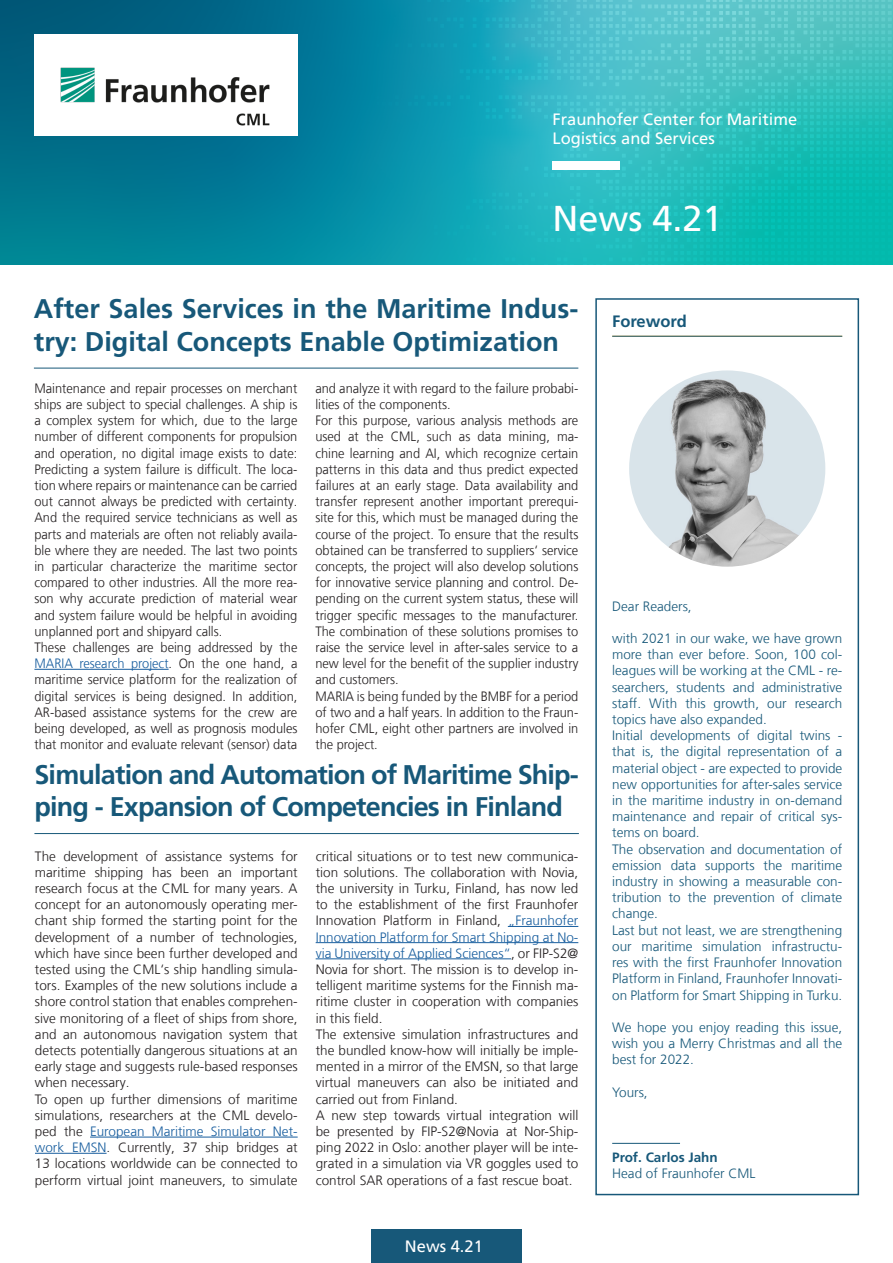
<style>
.page{position:relative;width:893px;height:1263px;background:#fff}
.page>*{position:absolute;margin:0;border:0;box-sizing:border-box;transform-origin:0 0}
.t1{font:36px "Frutiger LT Com";color:#fff}
.t2{font:700 27px/32.4px "Frutiger LT Com";letter-spacing:-.03em;color:#175879}
.t3{font:700 27px/32.4px "Frutiger LT Com";color:#175879}
.t4{font:16.5px "Frutiger LT Com";color:#fff}
.t5{font:700 16.5px "Frutiger LT Com";color:#175879}
.t6{font:300 13.5px/16.2px "Frutiger LT Com";color:#231f20;text-align:justify;scale:.95 1}
.t7{font:300 13.5px/16.2px "Frutiger LT Com";color:#231f20;text-align:justify}
.t8{font:300 13.5px/16.2px "Frutiger LT Com";color:#175879;text-align:justify}
.t9{font:700 13.5px "Frutiger LT Com";color:#175879}
.s1{color:#175d9e}
</style>
<div class="page">
<div style="left:371px;top:1229px;width:151px;height:34px;background:#175879"></div>
<hr style="left:34px;top:368px;width:544px;height:1px;background:#175879">
<hr style="left:34px;top:669px;width:135px;height:1px;background:#175d9e">
<hr style="left:90px;top:1137px;width:208px;height:1px;background:#175d9e">
<hr style="left:35px;top:1153px;width:72px;height:1px;background:#175d9e">
<hr style="left:508px;top:926px;width:70px;height:1px;background:#175d9e">
<hr style="left:316px;top:942px;width:262px;height:1px;background:#175d9e">
<hr style="left:316px;top:958px;width:195px;height:1px;background:#175d9e">
<hr style="left:34px;top:833px;width:545px;height:1px;background:#175879">
<div style="left:595px;top:298px;width:264px;height:897px;border:2px solid #175879"></div>
<hr style="left:612px;top:336px;width:230px;height:1px;background:#175879">
<img style="left:629px;top:370px;width:196px;height:197px;border-radius:98px">
<hr style="left:612px;top:1143px;width:68px;height:1px;background:#175879">
<svg style="left:0;top:0;width:893px;height:264px;background:#1aa1ae"></svg>
<div style="left:34px;top:34px;width:264px;height:101px;background:#fff"></div>
<img style="left:60px;top:67px;width:210px;height:59px">
<div style="left:552px;top:161px;width:68px;height:9px;background:#fff"></div>
<p class="t4" style="left:552px;top:109px;width:246px">Fraunhofer Center for Maritime</p>
<p class="t4" style="left:552px;top:129px;width:164px">Logistics and Services</p>
<p class="t1" style="left:552px;top:197px;width:172px">News 4.21</p>
<p class="t3" style="left:34px;top:293px;width:546px">After Sales Services in the Maritime Indus&shy;try: Digital Concepts Enable Optimization</p>
<p class="t6" style="left:34px;top:380px;width:278px">Maintenance and repair processes on merchant ships are subject to special challenges. A ship is a complex system for which, due to the large number of different components for propulsion and operation, no digital image exists to date:<br>Predicting a system failure is difficult. The loca&shy;tion where repairs or maintenance can be carried out cannot always be predicted with certainty.<br>And the required service technicians as well as parts and materials are often not reliably availa&shy;ble where they are needed. The last two points in particular characterize the maritime sector compared to other industries. All the more rea&shy;son why accurate prediction of material wear and system failure would be helpful in avoiding unplanned port and shipyard calls.</p>
<p class="t6" style="left:34px;top:639px;width:278px">These challenges are being addressed by the <span class="s1">MARIA research project</span>. On the one hand, a maritime service platform for the realization of digital services is being designed. In addition, AR-based assistance systems for the crew are being developed, as well as prognosis modules that monitor and evaluate relevant (sensor) data</p>
<p class="t6" style="left:315px;top:380px;width:278px">and analyze it with regard to the failure probabi&shy;lities of the components.</p>
<p class="t6" style="left:315px;top:413px;width:278px">For this purpose, various analysis methods are used at the CML, such as data mining, ma&shy;chine learning and AI, which recognize certain patterns in this data and thus predict expected failures at an early stage. Data availability and transfer represent another important prerequi&shy;site for this, which must be managed during the course of the project. To ensure that the results obtained can be transferred to suppliers‘ service concepts, the project will also develop solutions for innovative service planning and control. De&shy;pending on the current system status, these will trigger specific messages to the manufacturer.<br>The combination of these solutions promises to raise the service level in after-sales service to a new level for the benefit of the supplier industry and customers.</p>
<p class="t6" style="left:315px;top:688px;width:278px">MARIA is being funded by the BMBF for a period of two and a half years. In addition to the Fraun&shy;hofer CML, eight other partners are involved in the project.</p>
<p class="t2" style="left:34px;top:758px;width:546px">Simulation and Automation of Maritime Ship&shy;ping - Expansion of Competencies in Finland</p>
<p class="t7" style="left:35px;top:848px;width:264px">The development of assistance systems for maritime shipping has been an important research focus at the CML for many years. A concept for an autonomously operating mer&shy;chant ship formed the starting point for the development of a number of technologies, which have since been further developed and tested using the CML‘s ship handling simula&shy;tors. Examples of the new solutions include a shore control station that enables comprehen&shy;sive monitoring of a fleet of ships from shore, and an autonomous navigation system that detects potentially dangerous situations at an early stage and suggests rule-based responses when necessary.</p>
<p class="t7" style="left:35px;top:1091px;width:264px">To open up further dimensions of maritime simulations, researchers at the CML develo&shy;ped the <span class="s1">European Maritime Simulator Net&shy;work EMSN</span>. Currently, 37 ship bridges at 13 locations worldwide can be connected to perform virtual joint maneuvers, to simulate</p>
<p class="t7" style="left:316px;top:848px;width:264px">critical situations or to test new communica&shy;tion solutions. The collaboration with Novia, the university in Turku, Finland, has now led to the establishment of the first Fraunhofer Innovation Platform in Finland, <span class="s1">„Fraunhofer Innovation Platform for Smart Shipping at No&shy;via University of Applied Sciences“</span>, or FIP-S2@ Novia for short. The mission is to develop in&shy;telligent maritime systems for the Finnish ma&shy;ritime cluster in cooperation with companies in this field.</p>
<p class="t7" style="left:316px;top:1026px;width:264px">The extensive simulation infrastructures and the bundled know-how will initially be imple&shy;mented in a mirror of the EMSN, so that large virtual maneuvers can also be initiated and carried out from Finland.</p>
<p class="t7" style="left:316px;top:1107px;width:264px">A new step towards virtual integration will be presented by FIP-S2@Novia at Nor-Ship&shy;ping 2022 in Oslo: another player will be inte&shy;grated in a simulation via VR goggles used to control SAR operations of a fast rescue boat.</p>
<p class="t4" style="left:405px;top:1237px;width:79px">News 4.21</p>
<p class="t5" style="left:612px;top:312px;width:76px">Foreword</p>
<p class="t8" style="left:612px;top:598px;width:81px">Dear Readers,</p>
<p class="t8" style="left:612px;top:630px;width:232px">with 2021 in our wake, we have grown more than ever before. Soon, 100 col&shy;leagues will be working at the CML - re&shy;searchers, students and administrative staff. With this growth, our research topics have also expanded.</p>
<p class="t8" style="left:612px;top:728px;width:232px">Initial developments of digital twins - that is, the digital representation of a material object - are expected to provide new opportunities for after-sales service in the maritime industry in on-demand maintenance and repair of critical sys&shy;tems on board.</p>
<p class="t8" style="left:612px;top:841px;width:232px">The observation and documentation of emission data supports the maritime industry in showing a measurable con&shy;tribution to the prevention of climate change.</p>
<p class="t8" style="left:612px;top:922px;width:232px">Last but not least, we are strengthening our maritime simulation infrastructu&shy;res with the first Fraunhofer Innovation Platform in Finland, Fraunhofer Innovati&shy;on Platform for Smart Shipping in Turku.</p>
<p class="t8" style="left:612px;top:1019px;width:232px">We hope you enjoy reading this issue, wish you a Merry Christmas and all the best for 2022.</p>
<p class="t8" style="left:612px;top:1084px;width:37px">Yours,</p>
<p class="t9" style="left:612px;top:1150px;width:107px">Prof. Carlos Jahn</p>
<p class="t8" style="left:612px;top:1166px;width:145px">Head of Fraunhofer CML</p>
</div>
